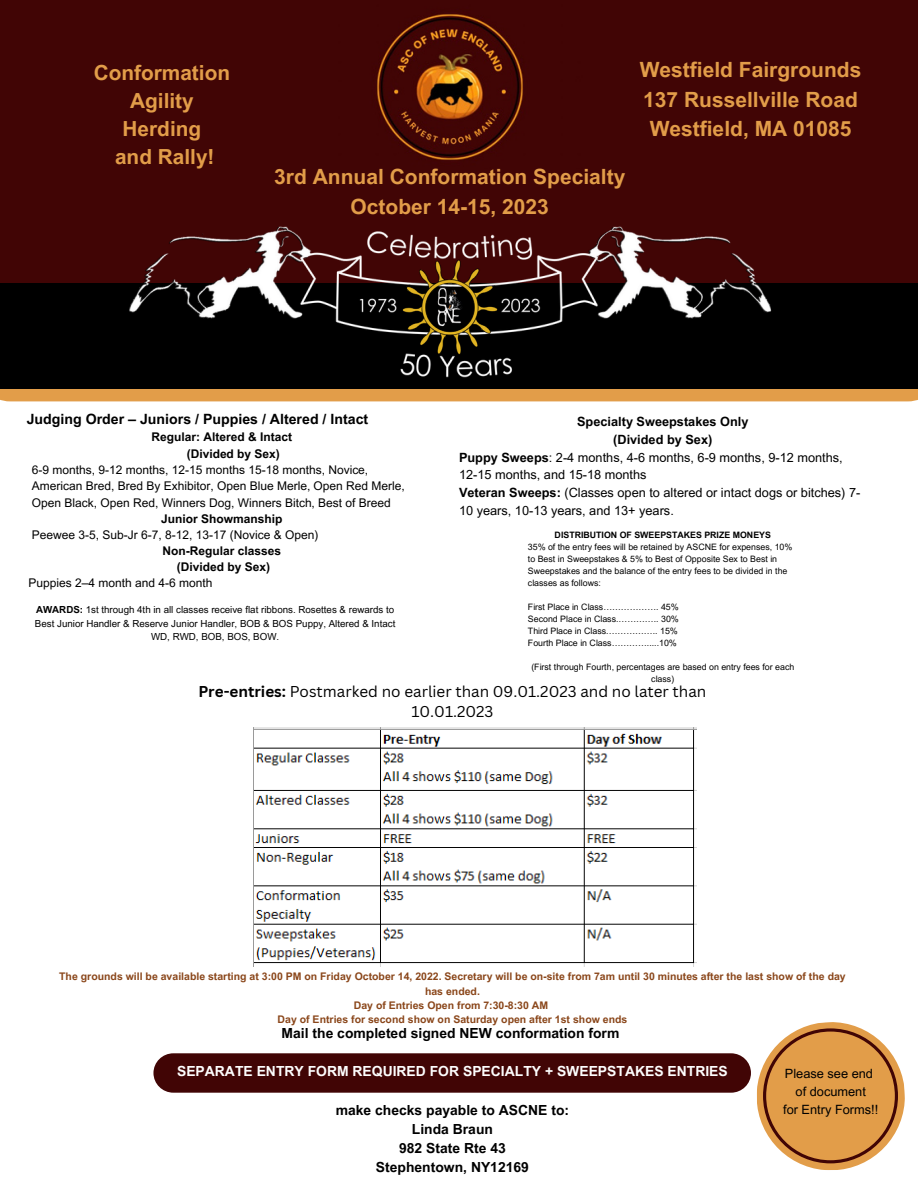
<style>
.page{position:relative;width:918px;height:1188px;background:#fff}
.page>*{position:absolute;margin:0;border:0;box-sizing:border-box;transform-origin:0 0}
.t1{font:700 21px "Arial MT Pro";color:#e29d49}
.t2{font:700 20.85px "Arial MT Pro";color:#e29d49}
.t3{font:15.3px/20.7px "Canva Sans";color:#000;text-align:center}
.t4{font:700 14.1px "Arial MT Pro";color:#000}
.t5{font:700 13.95px "Arial MT Pro";color:#000}
.t6{font:700 13.95px "Arial MT Pro";color:#fdfdfd}
.t7{font:12.75px "Arial MT Pro";color:#000}
.t8{font:700 12.75px "Arial MT Pro";color:#000}
.t9{font:12px "Arial MT Pro";color:#000}
.t10{font:700 12px "Arial MT Pro";color:#000}
.t11{font:700 10.5px/14.4px "Arial MT Pro";color:#8a461a;text-align:center}
.t12{font:9.75px/13.5px "Arial MT Pro";color:#000;text-align:center}
.t13{font:8.85px/12px "Arial MT Pro";color:#000}
.t14{font:700 8.85px "Arial MT Pro";color:#000}
.s1{font-family:"Arial"}
.s2{font-weight:700}
</style>
<div class="page">
<div style="left:0;top:0;width:918px;height:283px;background:#410505"></div>
<img style="left:377px;top:14px;width:146px;height:146px">
<svg style="left:0;top:388px;width:918px;height:13px;background:#d09043"></svg>
<div style="left:0;top:283px;width:918px;height:105px;background:#000"></div>
<img style="left:129px;top:226px;width:643px;height:152px">
<div style="left:153px;top:1053px;width:598px;height:40px;background:#410505;border-radius:20px"></div>
<svg style="left:757px;top:1022px;width:148px;height:148px"></svg>
<img style="left:254px;top:727px;width:443px;height:240px">
<p class="t2" style="left:94px;top:65px;width:138px">Conformation</p>
<p class="t2" style="left:130px;top:93px;width:65px">Agility</p>
<p class="t2" style="left:123px;top:121px;width:80px">Herding</p>
<p class="t2" style="left:115px;top:149px;width:101px">and Rally!</p>
<p class="t1" style="left:274px;top:169px;width:353px">3rd Annual Conformation Specialty</p>
<p class="t1" style="left:351px;top:198px;width:200px">October 14-15, 2023</p>
<p class="t1" style="left:640px;top:62px;width:223px">Westfield Fairgrounds</p>
<p class="t1" style="left:643px;top:91px;width:216px">137 Russellville Road</p>
<p class="t1" style="left:650px;top:121px;width:203px">Westfield, MA 01085</p>
<p class="t4" style="left:27px;top:414px;width:343px">Judging Order – Juniors / Puppies / Altered / Intact</p>
<p class="t10" style="left:152px;top:432px;width:142px">Regular: Altered &amp; Intact</p>
<p class="t10" style="left:187px;top:449px;width:95px">(Divided by Sex)</p>
<p class="t9" style="left:32px;top:466px;width:338px">6-9 months, 9-12 months, 12-15 <span class="s1">months</span> 15-18 months, Novice,</p>
<p class="t9" style="left:32px;top:482px;width:374px">American Bred, Bred By Exhibitor, Open Blue Merle, Open Red Merle,</p>
<p class="t9" style="left:32px;top:498px;width:360px">Open Black, Open Red, Winners Dog, Winners Bitch, Best of Breed</p>
<p class="t10" style="left:161px;top:514px;width:123px">Junior Showmanship</p>
<p class="t9" style="left:32px;top:530px;width:288px">Peewee 3-5, Sub-Jr 6-7, 8-12, 13-17 (Novice &amp; Open)</p>
<p class="t10" style="left:163px;top:546px;width:120px">Non-Regular classes</p>
<p class="t10" style="left:177px;top:563px;width:95px">(Divided by Sex)</p>
<p class="t9" style="left:29px;top:579px;width:185px">Puppies 2–4 month and 4-6 month</p>
<p class="t12" style="left:35px;top:604px;width:362px"><span class="s2">AWARDS:</span> 1st through 4th in all classes receive flat ribbons. Rosettes &amp; rewards to<br>Best Junior Handler &amp; Reserve Junior Handler, BOB &amp; BOS Puppy, Altered &amp; Intact<br>WD, RWD, BOB, BOS, BOW.</p>
<p class="t8" style="left:577px;top:417px;width:173px">Specialty Sweepstakes Only</p>
<p class="t8" style="left:613px;top:435px;width:101px">(Divided by Sex)</p>
<p class="t7" style="left:459px;top:452px;width:385px"><span class="s2">Puppy Sweeps</span>: <span class="s1">2-4 months, 4-6 months,</span> 6-9 months, 9-12 months,</p>
<p class="t7" style="left:459px;top:470px;width:189px">12-15 months, and 15-18 months</p>
<p class="t7" style="left:459px;top:488px;width:403px"><span class="s2">Veteran Sweeps:</span> (Classes open to altered or intact dogs or bitches) 7-</p>
<p class="t7" style="left:459px;top:506px;width:216px">10 years, 10-13 years, and 13+ years.</p>
<p class="t14" style="left:555px;top:532px;width:218px">DISTRIBUTION OF SWEEPSTAKES PRIZE MONEYS</p>
<p class="t13" style="left:528px;top:542px;width:266px">35% of the entry fees will be retained by ASCNE for expenses, 10% to Best in Sweepstakes &amp; 5% to Best of Opposite Sex to Best in Sweepstakes and the balance of the entry fees to be divided in the classes as follows:</p>
<p class="t13" style="left:528px;top:602px;width:152px">First Place in Class………………. 45%</p>
<p class="t13" style="left:528px;top:614px;width:152px">Second Place in Class.………….. 30%</p>
<p class="t13" style="left:528px;top:626px;width:151px">Third Place in Class.…………….. 15%</p>
<p class="t13" style="left:528px;top:638px;width:150px">Fourth Place in Class………….....10%</p>
<p class="t13" style="left:531px;top:662px;width:264px;text-align:center">(First through Fourth, percentages are based on entry fees for each class)</p>
<p class="t3" style="left:198px;top:680px;width:510px"><span class="s2">Pre-entries:</span> Postmarked no earlier than 09.01.2023 and no later than<br>10.01.2023</p>
<p class="t11" style="left:59px;top:971px;width:788px">The grounds will be available starting at 3:00 PM on Friday October 14, 2022. Secretary will be on-site from 7am until 30 minutes after the last show of the day has ended.</p>
<p class="t11" style="left:354px;top:999px;width:196px">Day of Entries Open from 7:30-8:30 AM</p>
<p class="t11" style="left:278px;top:1014px;width:351px">Day of Entries for second show on Saturday open after 1st show ends</p>
<p class="t5" style="left:282px;top:1028px;width:339px">Mail the completed signed NEW conformation form</p>
<p class="t6" style="left:177px;top:1066px;width:552px">SEPARATE ENTRY FORM REQUIRED FOR SPECIALTY + SWEEPSTAKES ENTRIES</p>
<p class="t5" style="left:336px;top:1104px;width:235px">make checks payable to ASCNE to:</p>
<p class="t5" style="left:412px;top:1124px;width:83px">Linda Braun</p>
<p class="t5" style="left:399px;top:1143px;width:108px">982 State Rte 43</p>
<p class="t5" style="left:376px;top:1162px;width:155px">Stephentown, NY12169</p>
<p class="t7" style="left:785px;top:1069px;width:90px">Please see end</p>
<p class="t7" style="left:796px;top:1087px;width:72px">of document</p>
<p class="t7" style="left:783px;top:1104px;width:97px">for Entry Forms!!</p>
</div>
